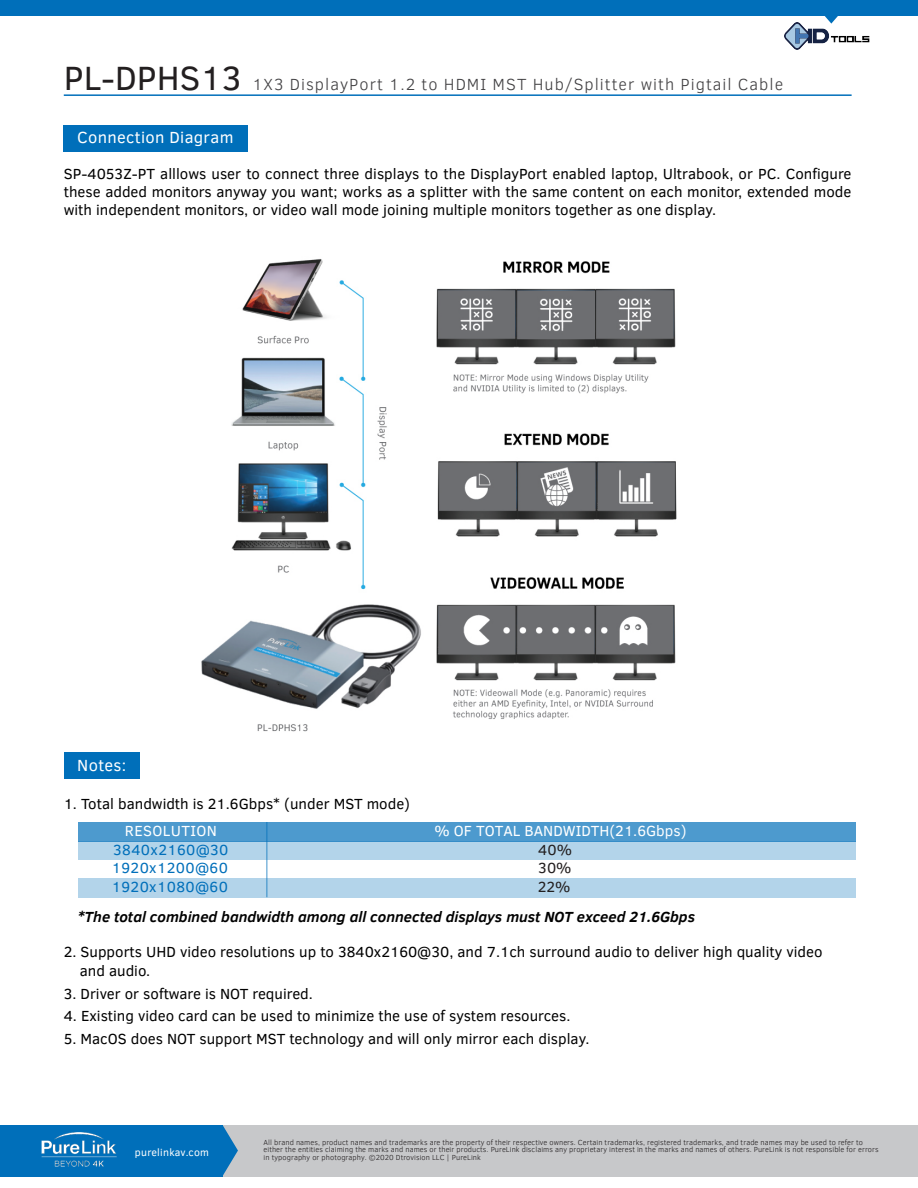
<style>
.page{position:relative;width:918px;height:1188px;background:#fff}
.page>*{position:absolute;margin:0;border:0;box-sizing:border-box;transform-origin:0 0}
.t1{font:300 16.5px "Clear Sans";letter-spacing:.06em;color:#414042}
.t2{font:16.5px "Clear Sans";letter-spacing:.02em;color:#fff}
.t3{font:15px/18px "Clear Sans";color:#000;text-align:justify}
.t4{font:italic 700 15px "Clear Sans";color:#000}
.t5{font:15px/18.6px "Clear Sans";letter-spacing:.025em;color:#006fba;text-align:justify}
.t6{font:15px "Clear Sans";color:#fff}
.t7{font:15px "Clear Sans";letter-spacing:.025em;color:#fff}
.t8{font:15px/18.6px "Clear Sans";color:#231f20;text-align:justify}
.t9{font:10.5px "Clear Sans";letter-spacing:.025em;color:#fff}
.t10{font:300 7.5px/7.5px "Clear Sans";letter-spacing:.01em;color:#231f20}
.s1{font-weight:400;font-size:34.5px;color:#231f20}
</style>
<div class="page">
<div style="left:223px;top:1125px;width:695px;height:51px;background:#c7c8ca"></div>
<div style="left:0;top:0;width:918px;height:16px;background:#006fba"></div>
<svg style="left:825px;top:16px;width:13px;height:7px"></svg>
<div style="left:0;top:1125px;width:223px;height:51px;background:#006fba"></div>
<svg style="left:223px;top:1126px;width:15px;height:49px"></svg>
<img style="left:784px;top:23px;width:86px;height:26px">
<hr style="left:64px;top:94px;width:788px;height:2px;background:#006fba">
<img style="left:41px;top:1132px;width:75px;height:35px">
<div style="left:64px;top:125px;width:184px;height:27px;background:#006fba"></div>
<div style="left:64px;top:752px;width:76px;height:27px;background:#006fba"></div>
<div style="left:78px;top:841px;width:778px;height:19px;background:#b3d4ea"></div>
<div style="left:78px;top:822px;width:778px;height:19px;background:#4d9ace"></div>
<div style="left:78px;top:878px;width:778px;height:19px;background:#b3d4ea"></div>
<hr style="left:266px;top:822px;width:2px;height:75px;background:#006fba">
<img style="left:201px;top:259px;width:476px;height:473px">
<p class="t1" style="left:64px;top:74px;width:721px"><span class="s1">PL-DPHS13</span> 1X3 DisplayPort 1.2 to HDMI MST Hub/Splitter with Pigtail Cable</p>
<p class="t2" style="left:77px;top:127px;width:158px">Connection Diagram</p>
<p class="t3" style="left:64px;top:165px;width:789px">SP-4053Z-PT alllows user to connect three displays to the DisplayPort enabled laptop, Ultrabook, or PC. Configure these added monitors anyway you want; works as a splitter with the same content on each monitor, extended mode with independent monitors, or video wall mode joining multiple monitors together as one display.</p>
<p class="t2" style="left:77px;top:754px;width:51px">Notes:</p>
<p class="t3" style="left:64px;top:795px;width:348px">1. Total bandwidth is 21.6Gbps* (under MST mode)</p>
<p class="t7" style="left:125px;top:821px;width:94px">RESOLUTION</p>
<p class="t5" style="left:112px;top:841px;width:118px">3840x2160@30<br>1920x1200@60<br>1920x1080@60</p>
<p class="t6" style="left:435px;top:821px;width:253px">% OF TOTAL BANDWIDTH(21.6Gbps)</p>
<p class="t8" style="left:538px;top:841px;width:36px">40% 30% 22%</p>
<p class="t4" style="left:78px;top:905px;width:619px">*The total combined bandwidth among all connected displays must NOT exceed 21.6Gbps</p>
<p class="t3" style="left:80px;top:942px;width:744px;line-height:19.5px;text-indent:-16px">2. Supports UHD video resolutions up to 3840x2160@30, and 7.1ch surround audio to deliver high quality video and audio.</p>
<p class="t3" style="left:64px;top:985px;width:251px">3. Driver or software is NOT required.</p>
<p class="t3" style="left:64px;top:1007px;width:508px">4. Existing video card can be used to minimize the use of system resources.</p>
<p class="t3" style="left:64px;top:1030px;width:527px">5. MacOS does NOT support MST technology and will only mirror each display.</p>
<p class="t9" style="left:135px;top:1145px;width:76px">purelinkav.com</p>
<p class="t10" style="left:264px;top:1138px;width:617px">All brand names, product names and trademarks are the property of their respective owners. Certain trademarks, registered trademarks, and trade names may be used to refer to either the entities claiming the marks and names or their products. PureLink disclaims any proprietary interest in the marks and names of others. PureLink is not responsible for errors in typography or photography. ©2020 Dtrovision LLC | PureLink</p>
</div>
